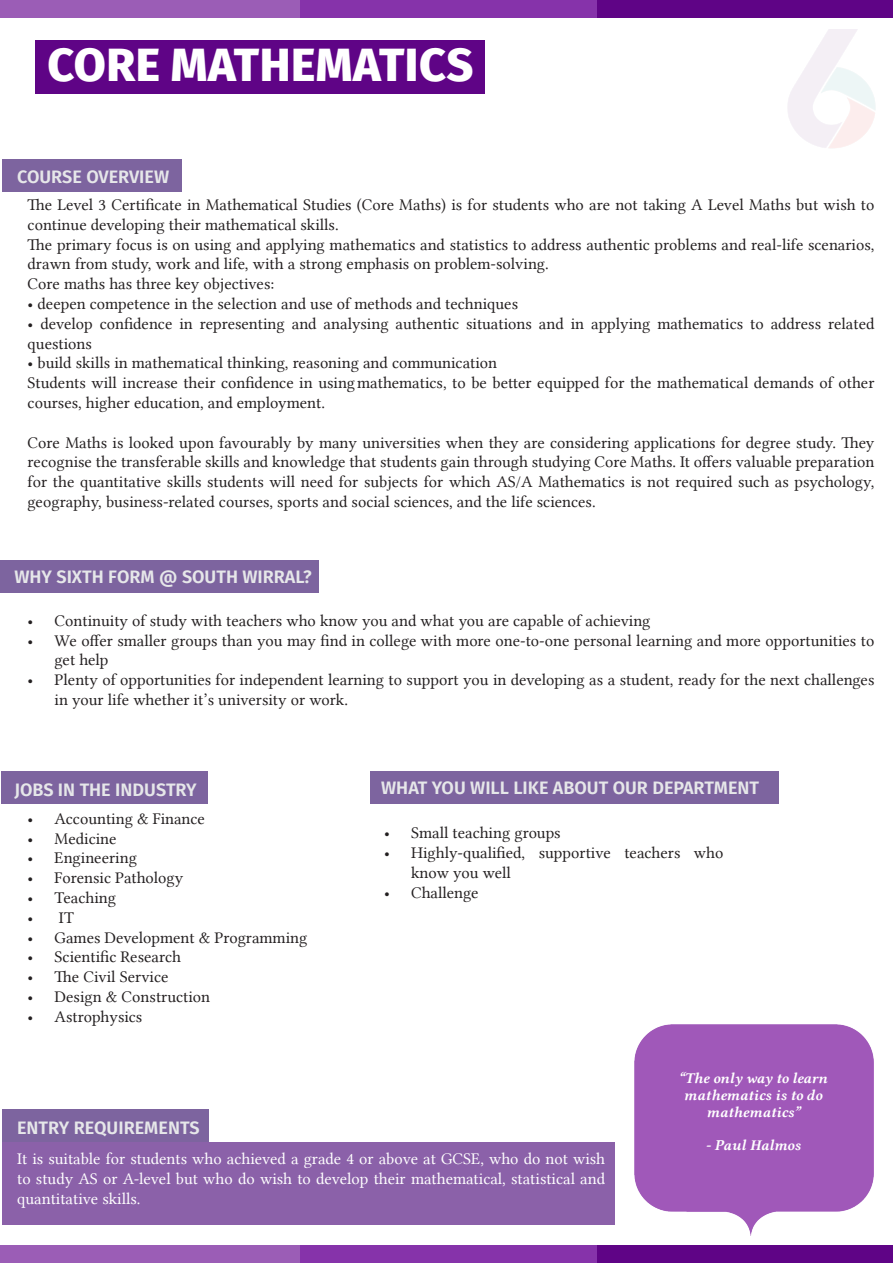
<style>
.page{position:relative;width:893px;height:1263px;background:#fff}
.page>*{position:absolute;margin:0;border:0;box-sizing:border-box;transform-origin:0 0}
.t1{font:800 46.5px "Fira Sans";letter-spacing:.01em;color:#fff}
.t2{font:600 18px "Fira Sans";color:#e6e7e9}
.t3{font:16.5px/19.8px "Lin Libertine";color:#231f20}
.t4{font:16.5px/19.8px "Lin Libertine";color:#fff;text-align:justify}
.t5{font:15px/16.5px "Lin Libertine BI";color:#fff;text-align:center}
</style>
<div class="page">
<div style="left:0;top:0;width:301px;height:17px;background:#9b5db6"></div>
<div style="left:597px;top:0;width:296px;height:17px;background:#5f0486"></div>
<div style="left:301px;top:0;width:296px;height:17px;background:#8633aa"></div>
<div style="left:0;top:1245px;width:301px;height:17px;background:#9b5db6"></div>
<div style="left:597px;top:1245px;width:296px;height:17px;background:#5f0486"></div>
<div style="left:301px;top:1245px;width:296px;height:17px;background:#8633aa"></div>
<img style="left:635px;top:1025px;width:238px;height:210px">
<div style="left:35px;top:40px;width:450px;height:54px;background:#5f0486"></div>
<div style="left:3px;top:159px;width:179px;height:32px;background:#7d649f"></div>
<div style="left:0;top:560px;width:319px;height:32px;background:#7d649f"></div>
<div style="left:1px;top:771px;width:206px;height:33px;background:#7d649f"></div>
<div style="left:370px;top:771px;width:408px;height:33px;background:#7d649f"></div>
<div style="left:3px;top:1109px;width:206px;height:33px;background:#7d649f"></div>
<div style="left:3px;top:1142px;width:612px;height:83px;background:#8b61a9"></div>
<p class="t1" style="left:47px;top:32px;width:427px">CORE MATHEMATICS</p>
<p class="t2" style="left:17px;top:164px;width:154px">COURSE OVERVIEW</p>
<p class="t3" style="left:28px;top:195px;width:848px">The Level 3 Certificate in Mathematical Studies (Core Maths) is for students who are not taking A Level Maths but wish to continue developing their mathematical skills.</p>
<p class="t3" style="left:28px;top:234px;width:848px">The primary focus is on using and applying mathematics and statistics to address authentic problems and real-life scenarios, drawn from study, work and life, with a strong emphasis on problem-solving.</p>
<p class="t3" style="left:28px;top:274px;width:248px">Core maths has three key objectives:</p>
<p class="t3" style="left:28px;top:294px;width:492px">• deepen competence in the selection and use of methods and techniques</p>
<p class="t3" style="left:28px;top:313px;width:848px">• develop confidence in representing and analysing authentic situations and in applying mathematics to address related questions</p>
<p class="t3" style="left:28px;top:353px;width:471px">• build skills in mathematical thinking, reasoning and communication</p>
<p class="t3" style="left:28px;top:373px;width:848px">Students will increase their confidence in using mathematics, to be better equipped for the mathematical demands of other courses, higher education, and employment.</p>
<p class="t3" style="left:28px;top:432px;width:848px;text-align:justify">Core Maths is looked upon favourably by many universities when they are considering applications for degree study. They recognise the transferable skills and knowledge that students gain through studying Core Maths. It offers valuable preparation for the quantitative skills students will need for subjects for which AS/A Mathematics is not required such as psychology, geography, business-related courses, sports and social sciences, and the life sciences.</p>
<p class="t2" style="left:14px;top:564px;width:299px">WHY SIXTH FORM @ SOUTH WIRRAL?</p>
<p class="t3" style="left:28px;top:610px;width:624px">• Continuity of study with teachers who know you and what you are capable of achieving</p>
<p class="t3" style="left:55px;top:630px;width:821px;text-indent:-27px">• We offer smaller groups than you may find in college with more one-to-one personal learning and more opportunities to get help</p>
<p class="t3" style="left:55px;top:670px;width:821px;text-indent:-27px">• Plenty of opportunities for independent learning to support you in developing as a student, ready for the next challenges in your life whether it’s university or work.</p>
<p class="t2" style="left:14px;top:777px;width:184px">JOBS IN THE INDUSTRY</p>
<p class="t3" style="left:28px;top:808px;width:179px">• Accounting &amp; Finance</p>
<p class="t3" style="left:28px;top:828px;width:90px">• Medicine</p>
<p class="t3" style="left:28px;top:848px;width:111px">• Engineering</p>
<p class="t3" style="left:28px;top:868px;width:157px">• Forensic Pathology</p>
<p class="t3" style="left:28px;top:888px;width:90px">• Teaching</p>
<p class="t3" style="left:28px;top:907px;width:48px">• IT</p>
<p class="t3" style="left:28px;top:927px;width:281px">• Games Development &amp; Programming</p>
<p class="t3" style="left:28px;top:947px;width:155px">• Scientific Research</p>
<p class="t3" style="left:28px;top:967px;width:142px">• The Civil Service</p>
<p class="t3" style="left:28px;top:987px;width:184px">• Design &amp; Construction</p>
<p class="t3" style="left:28px;top:1006px;width:116px">• Astrophysics</p>
<p class="t2" style="left:381px;top:775px;width:379px">WHAT YOU WILL LIKE ABOUT OUR DEPARTMENT</p>
<p class="t3" style="left:384px;top:823px;width:178px">• Small teaching groups</p>
<p class="t3" style="left:411px;top:843px;width:314px;text-indent:-27px">• Highly-qualified, supportive teachers who know you well</p>
<p class="t3" style="left:384px;top:882px;width:96px">• Challenge</p>
<p class="t2" style="left:17px;top:1115px;width:184px">ENTRY REQUIREMENTS</p>
<p class="t4" style="left:17px;top:1149px;width:589px">It is suitable for students who achieved a grade 4 or above at GCSE, who do not wish to study AS or A-level but who do wish to develop their mathematical, statistical and quantitative skills.</p>
<p class="t5" style="left:679px;top:1070px;width:150px">“The only way to learn mathematics is to do mathematics”</p>
<p class="t5" style="left:705px;top:1136px;width:97px">- Paul Halmos</p>
</div>
